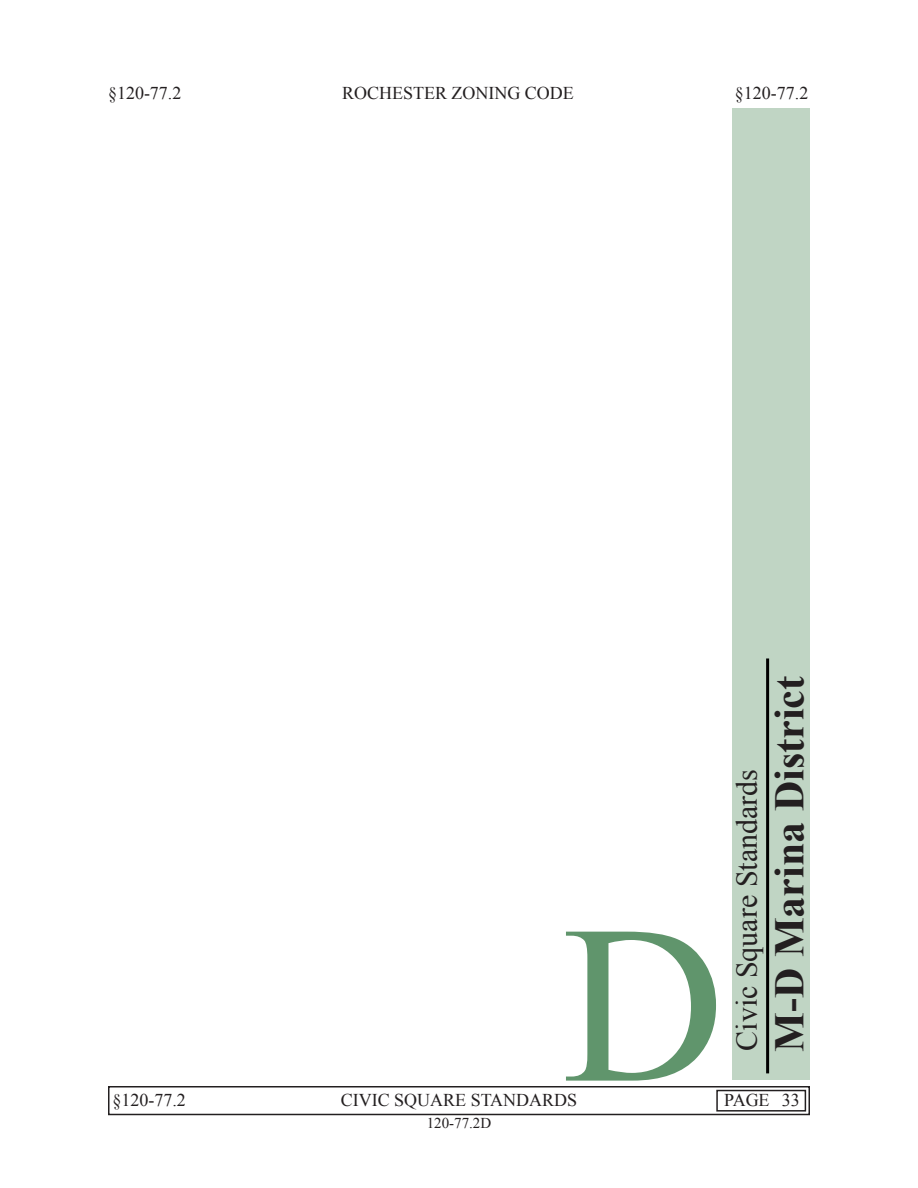
<style>
.page{position:relative;width:918px;height:1188px;background:#fff}
.page>*{position:absolute;margin:0;border:0;box-sizing:border-box;transform-origin:0 0}
.t1{font:225px "Times New Roman";color:#60956c}
.t2{font:700 42px "Times New Roman";color:#231f20}
.t3{font:30px "Times New Roman";color:#231f20}
.t4{font:18px "Times New Roman";color:#231f20}
.t5{font:15px "Times New Roman";color:#231f20}
</style>
<div class="page">
<div style="left:108px;top:1086px;width:702px;height:29px;border:2px solid #231f20"></div>
<div style="left:716px;top:1090px;width:90px;height:22px;border:2px solid #231f20"></div>
<div style="left:732px;top:108px;width:78px;height:972px;background:#c0d5c4"></div>
<hr style="left:766px;top:658px;width:3px;height:415px;background:#000">
<p class="t4" style="left:108px;top:81px;width:75px">§120-77.2</p>
<p class="t4" style="left:342px;top:81px;width:233px">ROCHESTER ZONING CODE</p>
<p class="t4" style="left:735px;top:81px;width:75px">§120-77.2</p>
<p class="t1" style="left:562px;top:854px;width:164px">D</p>
<p class="t3" style="left:727px;top:1051px;width:283px;rotate:-90deg">Civic Square Standards</p>
<p class="t2" style="left:760px;top:1052px;width:377px;rotate:-90deg">M-D Marina District</p>
<p class="t4" style="left:112px;top:1088px;width:75px">§120-77.2</p>
<p class="t4" style="left:724px;top:1088px;width:47px">PAGE</p>
<p class="t4" style="left:341px;top:1088px;width:238px">CIVIC SQUARE STANDARDS</p>
<p class="t5" style="left:427px;top:1113px;width:66px">120-77.2D</p>
<p class="t4" style="left:782px;top:1088px;width:19px">33</p>
</div>
